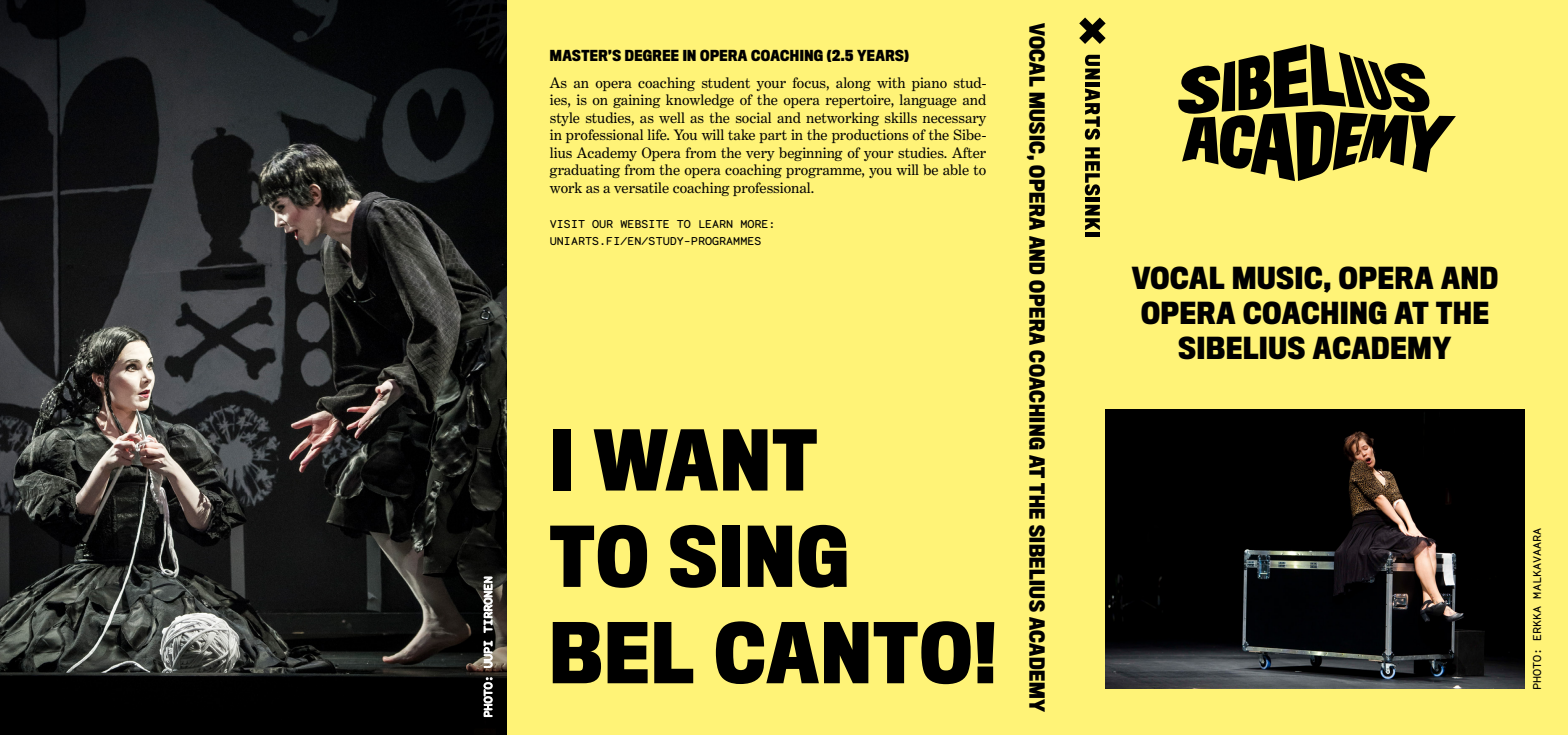
<style>
.page{position:relative;width:1568px;height:735px;background:#fff}
.page>*{position:absolute;margin:0;border:0;box-sizing:border-box;transform-origin:0 0}
.t1{font:700 77px/96.2px "Titling Gothic FB Cond";letter-spacing:.03em;color:#000}
.t2{font:700 28px/35px "Titling Gothic FB Cond";letter-spacing:.03em;color:#000;text-align:center}
.t3{font:700 19.25px "Titling Gothic FB Cond";letter-spacing:.03em;color:#000}
.t4{font:15.22px/17.5px "Benton Modern Two";color:#000;text-align:justify}
.t5{font:700 14px "Titling Gothic FB Cond";letter-spacing:.03em;color:#000}
.t6{font:11.38px/17.5px "Monosten A";color:#000}
.t7{font:11.38px "Monosten A";color:#fff}
</style>
<div class="page">
<div style="left:506px;top:0;width:1062px;height:734px;background:#fff377"></div>
<img style="left:0;top:0;width:506px;height:734px">
<img style="left:1105px;top:409px;width:419px;height:279px">
<svg style="left:484px;top:677px;width:8px;height:39px"></svg>
<svg style="left:484px;top:640px;width:8px;height:27px"></svg>
<svg style="left:484px;top:576px;width:8px;height:56px"></svg>
<svg style="left:1178px;top:44px;width:278px;height:137px"></svg>
<svg style="left:1079px;top:18px;width:26px;height:26px"></svg>
<svg style="left:1085px;top:55px;width:15px;height:24px"></svg>
<hr style="left:1085px;top:82px;width:15px;height:4px;background:#000">
<svg style="left:1085px;top:88px;width:15px;height:52px"></svg>
<svg style="left:1085px;top:147px;width:15px;height:48px"></svg>
<hr style="left:1085px;top:198px;width:15px;height:4px;background:#000">
<svg style="left:1085px;top:205px;width:15px;height:25px"></svg>
<hr style="left:1085px;top:232px;width:15px;height:4px;background:#000">
<p class="t7" style="left:481px;top:717px;width:143px;rotate:-90deg">PHOTO: UUPI TIRRONEN</p>
<p class="t5" style="left:550px;top:48px;width:361px">MASTER’S DEGREE IN OPERA COACHING (2.5 YEARS)</p>
<p class="t4" style="left:550px;top:74px;width:438px">As an opera coaching student your focus, along with piano stud&shy;ies, is on gaining knowledge of the opera repertoire, language and style studies, as well as the social and networking skills necessary in professional life. You will take part in the productions of the Sibe&shy;lius Academy Opera from the very beginning of your studies. After graduating from the opera coaching programme, you will be able to work as a versatile coaching professional.</p>
<p class="t6" style="left:550px;top:215px;width:227px">VISIT OUR WEBSITE TO LEARN MORE:<br>UNIARTS.FI/EN/STUDY-PROGRAMMES</p>
<h1 class="t1" style="left:550px;top:414px;width:448px">I WANT<br>TO SING<br>BEL CANTO!</h1>
<p class="t3" style="left:1048px;top:23px;width:690px;rotate:90deg">VOCAL MUSIC, OPERA AND OPERA COACHING AT THE SIBELIUS ACADEMY</p>
<h2 class="t2" style="left:1131px;top:261px;width:368px">VOCAL MUSIC, OPERA AND<br>OPERA COACHING AT THE<br>SIBELIUS ACADEMY</h2>
<p class="t6" style="left:1528px;top:690px;width:164px;rotate:-90deg">PHOTO: ERKKA MALKAVAARA</p>
</div>
